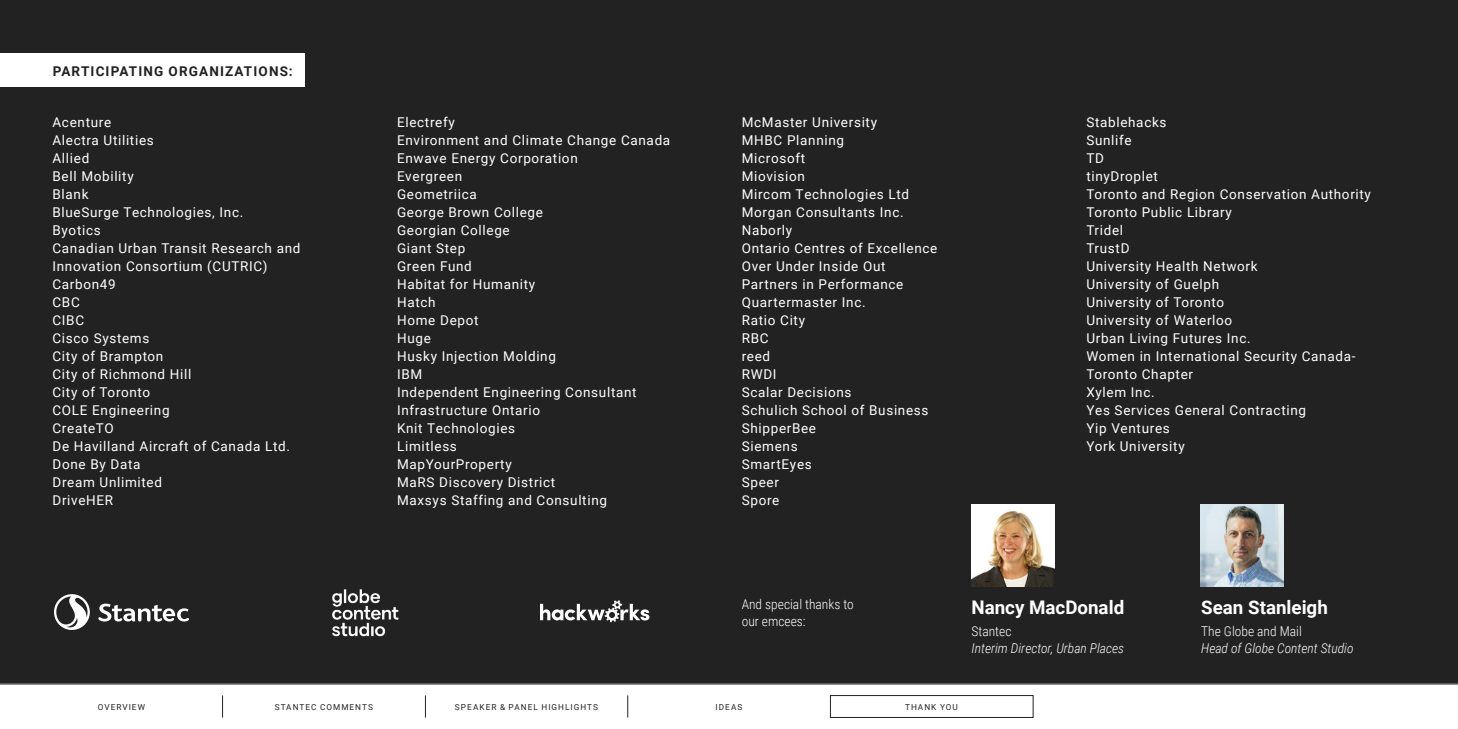
<style>
.page{position:relative;width:1458px;height:729px;background:#fff}
.page>*{position:absolute;margin:0;border:0;box-sizing:border-box;transform-origin:0 0}
.t1{font:700 18.75px "Roboto";color:#fff}
.t2{font:13.5px/18px "Roboto";letter-spacing:.05em;color:#fff}
.t3{font:italic 300 13.5px "Roboto Condensed";color:#fff}
.t4{font:300 13.5px/17.2px "Roboto Condensed";color:#fff}
.t5{font:700 13.5px "Roboto";letter-spacing:.085em;color:#222}
.t6{font:8.25px "Roboto";letter-spacing:.12em;color:#222}
</style>
<div class="page">
<div style="left:0;top:0;width:1458px;height:684px;background:#222"></div>
<svg style="left:54px;top:594px;width:135px;height:36px"></svg>
<div style="left:0;top:53px;width:304px;height:34px;background:#fff"></div>
<img style="left:332px;top:589px;width:67px;height:48px">
<svg style="left:540px;top:600px;width:109px;height:22px"></svg>
<img style="left:971px;top:504px;width:83px;height:83px">
<img style="left:1201px;top:504px;width:82px;height:83px">
<hr style="left:0;top:684px;width:1458px;height:1px;background:#222">
<div style="left:830px;top:695px;width:203px;height:23px;border:1px solid #222"></div>
<svg style="left:628px;top:695px;width:1px;height:23px"></svg>
<svg style="left:425px;top:695px;width:1px;height:23px"></svg>
<svg style="left:222px;top:695px;width:1px;height:23px"></svg>
<p class="t5" style="left:53px;top:62px;width:241px">PARTICIPATING ORGANIZATIONS:</p>
<p class="t2" style="left:52px;top:113px;width:249px">Acenture<br>Alectra Utilities<br>Allied<br>Bell Mobility<br>Blank<br>BlueSurge Technologies, Inc.<br>Byotics<br>Canadian Urban Transit Research and<br>Innovation Consortium (CUTRIC)<br>Carbon49<br>CBC<br>CIBC<br>Cisco Systems<br>City of Brampton<br>City of Richmond Hill<br>City of Toronto<br>COLE Engineering<br>CreateTO<br>De Havilland Aircraft of Canada Ltd.<br>Done By Data<br>Dream Unlimited<br>DriveHER</p>
<p class="t2" style="left:397px;top:113px;width:275px">Electrefy<br>Environment and Climate Change Canada<br>Enwave Energy Corporation<br>Evergreen<br>Geometriica<br>George Brown College<br>Georgian College<br>Giant Step<br>Green Fund<br>Habitat for Humanity<br>Hatch<br>Home Depot<br>Huge<br>Husky Injection Molding<br>IBM<br>Independent Engineering Consultant<br>Infrastructure Ontario<br>Knit Technologies<br>Limitless<br>MapYourProperty<br>MaRS Discovery District<br>Maxsys Staffing and Consulting</p>
<p class="t2" style="left:742px;top:113px;width:197px">McMaster University<br>MHBC Planning<br>Microsoft<br>Miovision<br>Mircom Technologies Ltd<br>Morgan Consultants Inc.<br>Naborly<br>Ontario Centres of Excellence<br>Over Under Inside Out<br>Partners in Performance<br>Quartermaster Inc.<br>Ratio City<br>RBC<br>reed<br>RWDI<br>Scalar Decisions<br>Schulich School of Business<br>ShipperBee<br>Siemens<br>SmartEyes<br>Speer<br>Spore</p>
<p class="t2" style="left:1086px;top:113px;width:286px">Stablehacks<br>Sunlife<br>TD<br>tinyDroplet<br>Toronto and Region Conservation Authority<br>Toronto Public Library<br>Tridel<br>TrustD<br>University Health Network<br>University of Guelph<br>University of Toronto<br>University of Waterloo<br>Urban Living Futures Inc.<br>Women in International Security Canada-<br>Toronto Chapter<br>Xylem Inc.<br>Yes Services General Contracting<br>Yip Ventures<br>York University</p>
<p class="t4" style="left:742px;top:595px;width:114px">And special thanks to our emcees:</p>
<h1 class="t1" style="left:972px;top:595px;width:154px">Nancy MacDonald</h1>
<p class="t4" style="left:972px;top:622px;width:41px">Stantec</p>
<p class="t3" style="left:972px;top:639px;width:154px">Interim Director, Urban Places</p>
<p class="t6" style="left:98px;top:701px;width:49px">OVERVIEW</p>
<p class="t6" style="left:275px;top:701px;width:100px">STANTEC COMMENTS</p>
<p class="t6" style="left:455px;top:701px;width:145px">SPEAKER &amp; PANEL HIGHLIGHTS</p>
<p class="t6" style="left:716px;top:701px;width:28px">IDEAS</p>
<p class="t6" style="left:905px;top:701px;width:54px">THANK YOU</p>
<h1 class="t1" style="left:1201px;top:595px;width:128px">Sean Stanleigh</h1>
<p class="t4" style="left:1201px;top:622px;width:102px">The Globe and Mail</p>
<p class="t3" style="left:1201px;top:639px;width:154px">Head of Globe Content Studio</p>
</div>
